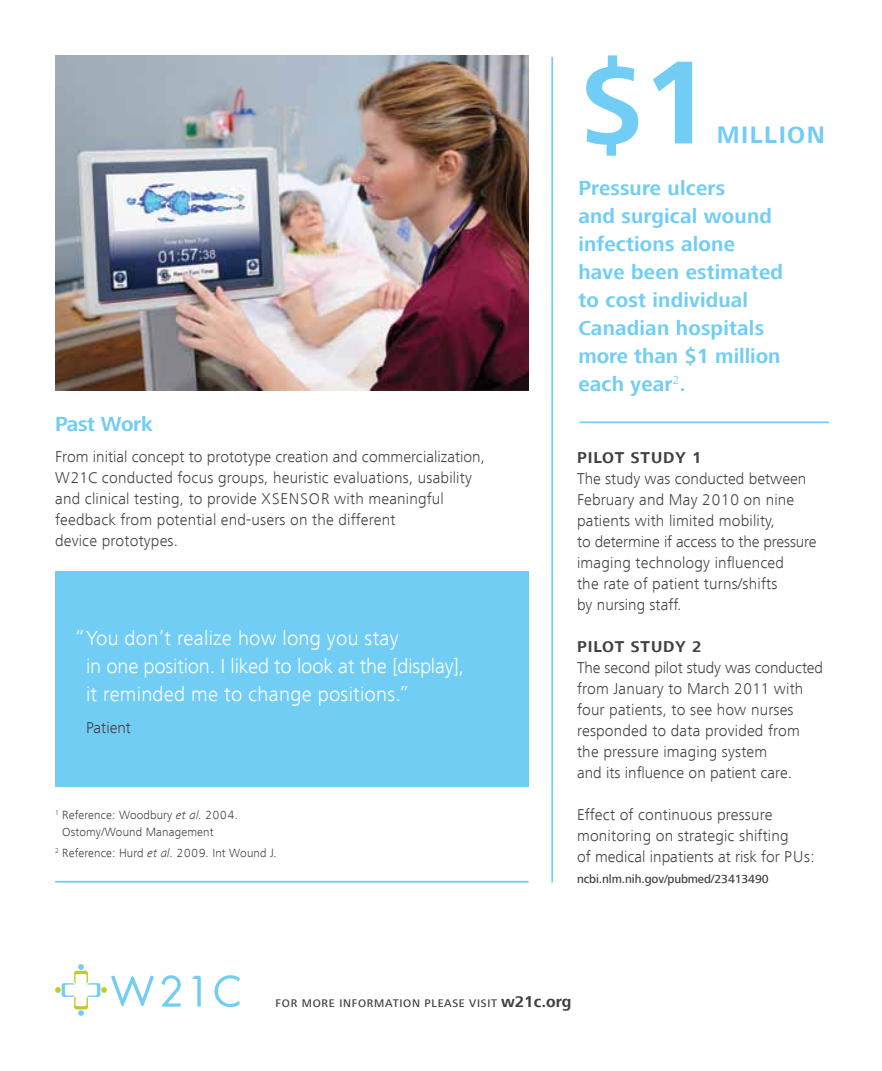
<style>
.page{position:relative;width:882px;height:1071px;background:#fff}
.page>*{position:absolute;margin:0;border:0;box-sizing:border-box;transform-origin:0 0}
.t1{font:700 113.75px "Frutiger Next LT";color:#72cdf4}
.t2{font:700 24.5px "Frutiger Next LT";letter-spacing:.06em;color:#72cdf4}
.t3{font:700 21px/28px "Frutiger Next LT";letter-spacing:.01em;color:#72cdf4}
.t4{font:300 21px/28px "Frutiger Next LT";letter-spacing:.01em;color:#fff}
.t5{font:300 16.1px/21px "Frutiger Next LT";letter-spacing:.01em;color:#414042}
.t6{font:700 16.1px "Frutiger Next LT";letter-spacing:.05em;color:#414042}
.t7{font:300 12.25px/17.2px "Frutiger Next LT";letter-spacing:.01em;color:#414042}
.t8{font:500 12.25px "Frutiger Next LT";letter-spacing:-.01em;color:#414042}
.t9{font:500 11.38px "Frutiger Next LT";letter-spacing:.06em;color:#414042}
.s1{font-size:122.5px}
.s2{font-style:italic}
.s3{font-weight:700;font-size:16.1px}
</style>
<div class="page">
<hr style="left:55px;top:881px;width:474px;height:2px;background:#72cdf4">
<hr style="left:580px;top:421px;width:249px;height:2px;background:#72cdf4">
<svg style="left:55px;top:964px;width:99px;height:52px"></svg>
<svg style="left:214px;top:975px;width:26px;height:32px"></svg>
<svg style="left:161px;top:975px;width:20px;height:32px"></svg>
<svg style="left:192px;top:976px;width:9px;height:31px"></svg>
<div style="left:55px;top:571px;width:474px;height:215px;background:#72cdf4"></div>
<img style="left:55px;top:55px;width:474px;height:335px">
<hr style="left:551px;top:57px;width:2px;height:826px;background:#72cdf4">
<h1 class="t1" style="left:578px;top:42px;width:137px">$<span class="s1">1</span></h1>
<h2 class="t2" style="left:717px;top:121px;width:109px">million</h2>
<h3 class="t3" style="left:55px;top:410px;width:99px">Past Work</h3>
<p class="t5" style="left:55px;top:447px;width:431px">From initial concept to prototype creation and commercialization, W21C conducted focus groups, heuristic evaluations, usability and clinical testing, to provide XSENSOR with meaningful feedback from potential end-users on the different<br>device prototypes.</p>
<h3 class="t4" style="left:86px;top:624px;width:380px;text-indent:-10px">“You don’t realize how long you stay<br>in one position. I liked to look at the [display], it reminded me to change positions.”</h3>
<p class="t5" style="left:86px;top:717px;width:46px">Patient</p>
<p class="t7" style="left:62px;top:806px;width:177px;text-indent:-7px"><sup>1</sup> Reference: Woodbury <span class="s2">et al.</span> 2004.<br>Ostomy/Wound Management</p>
<p class="t7" style="left:55px;top:844px;width:223px"><sup>2</sup> Reference: Hurd <span class="s2">et al.</span> 2009. Int Wound J.</p>
<h3 class="t3" style="left:578px;top:174px;width:206px">Pressure ulcers<br>and surgical wound infections alone have been estimated to cost individual<br>Canadian hospitals more than $1 million each year<sup>2</sup>.</h3>
<p class="t6" style="left:577px;top:448px;width:126px">Pilot Study 1</p>
<p class="t5" style="left:577px;top:468px;width:241px">The study was conducted between<br>February and May 2010 on nine patients with limited mobility,<br>to determine if access to the pressure imaging technology influenced<br>the rate of patient turns/shifts<br>by nursing staff.</p>
<p class="t6" style="left:577px;top:637px;width:126px">Pilot Study 2</p>
<p class="t5" style="left:577px;top:657px;width:248px">The second pilot study was conducted from January to March 2011 with four patients, to see how nurses responded to data provided from the pressure imaging system<br>and its influence on patient care.</p>
<p class="t5" style="left:577px;top:804px;width:239px">Effect of continuous pressure monitoring on strategic shifting<br>of medical inpatients at risk for PUs:</p>
<p class="t8" style="left:577px;top:872px;width:193px">NCBI.NLM.NIH.GOV/PUBMED/23413490</p>
<p class="t9" style="left:276px;top:997px;width:297px">FOR MORE INFORMATION PLEASE VISIT <span class="s3">w21c.org</span></p>
</div>
